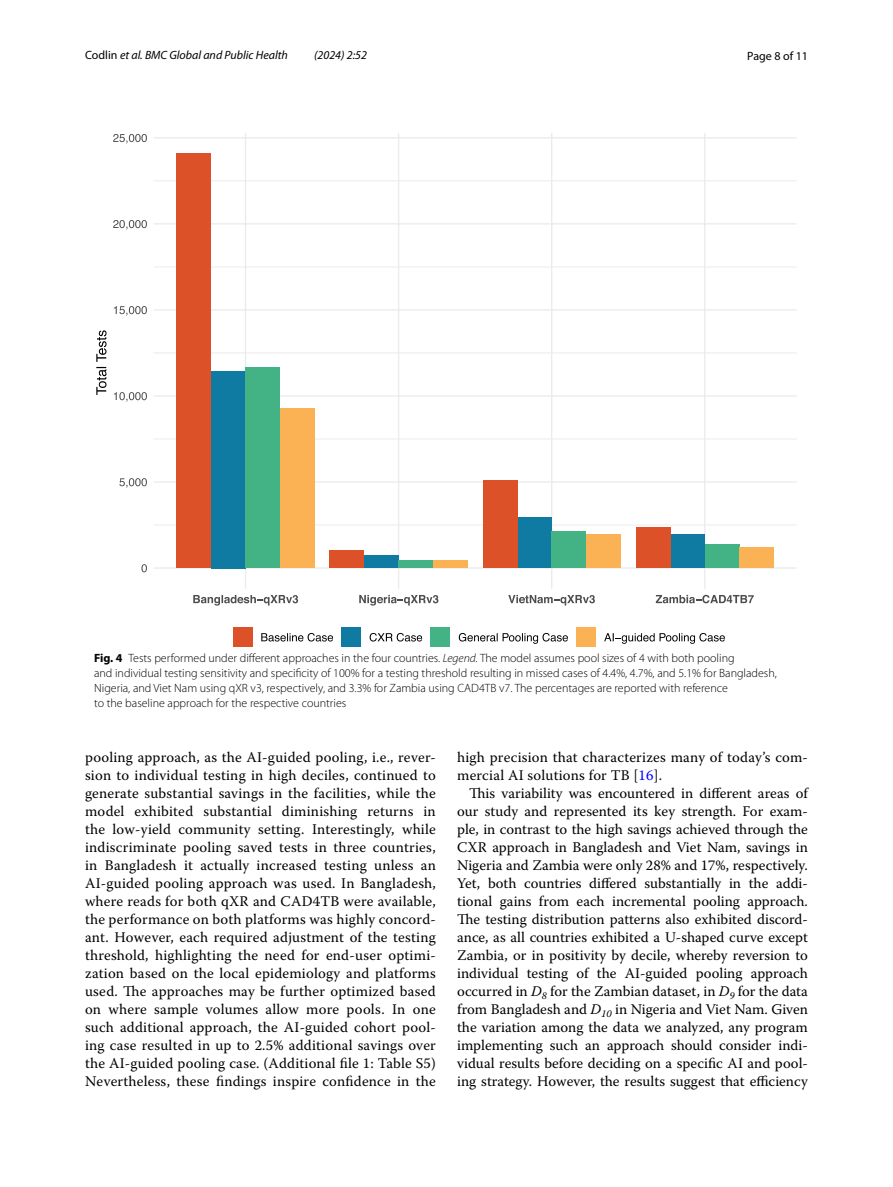
<style>
.page{position:relative;width:893px;height:1187px;background:#fff}
.page>*{position:absolute;margin:0;border:0;box-sizing:border-box;transform-origin:0 0}
.t1{font:14.7px/18px "Warnock Pro";letter-spacing:.015em;color:#000;text-align:justify}
.t2{font:300 12px/15px "Myriad Pro";color:#000}
.t3{font:italic 12px "Myriad Pro";color:#000}
.t4{font:12px "Myriad Pro";color:#000}
.s1{font-style:normal}
.s2{font-weight:700}
.s3{font-style:italic}
.s4{color:#00f}
</style>
<div class="page">
<hr style="left:154px;top:524px;width:643px;height:1px;background:#ebebeb">
<hr style="left:154px;top:438px;width:643px;height:1px;background:#ebebeb">
<hr style="left:154px;top:352px;width:643px;height:1px;background:#ebebeb">
<hr style="left:154px;top:266px;width:643px;height:1px;background:#ebebeb">
<hr style="left:154px;top:180px;width:643px;height:1px;background:#ebebeb">
<hr style="left:154px;top:567px;width:643px;height:1px;background:#ebebeb">
<hr style="left:154px;top:481px;width:643px;height:1px;background:#ebebeb">
<hr style="left:154px;top:395px;width:643px;height:1px;background:#ebebeb">
<hr style="left:154px;top:309px;width:643px;height:1px;background:#ebebeb">
<hr style="left:154px;top:223px;width:643px;height:1px;background:#ebebeb">
<hr style="left:154px;top:137px;width:643px;height:1px;background:#ebebeb">
<hr style="left:245px;top:133px;width:1px;height:455px;background:#ebebeb">
<hr style="left:398px;top:133px;width:1px;height:455px;background:#ebebeb">
<hr style="left:551px;top:133px;width:1px;height:455px;background:#ebebeb">
<hr style="left:704px;top:133px;width:1px;height:455px;background:#ebebeb">
<div style="left:211px;top:371px;width:34px;height:197px;background:#0f7ba2"></div>
<div style="left:364px;top:555px;width:35px;height:13px;background:#0f7ba2"></div>
<div style="left:517px;top:518px;width:35px;height:50px;background:#0f7ba2"></div>
<div style="left:670px;top:534px;width:35px;height:34px;background:#0f7ba2"></div>
<div style="left:245px;top:367px;width:35px;height:201px;background:#43b284"></div>
<div style="left:399px;top:560px;width:34px;height:8px;background:#43b284"></div>
<div style="left:552px;top:531px;width:34px;height:37px;background:#43b284"></div>
<div style="left:705px;top:544px;width:34px;height:24px;background:#43b284"></div>
<div style="left:280px;top:408px;width:34px;height:160px;background:#fab255"></div>
<div style="left:433px;top:560px;width:34px;height:8px;background:#fab255"></div>
<div style="left:586px;top:534px;width:35px;height:34px;background:#fab255"></div>
<div style="left:739px;top:547px;width:35px;height:21px;background:#fab255"></div>
<div style="left:177px;top:154px;width:34px;height:414px;background:#dd5129"></div>
<div style="left:330px;top:550px;width:34px;height:18px;background:#dd5129"></div>
<div style="left:483px;top:480px;width:34px;height:88px;background:#dd5129"></div>
<div style="left:636px;top:527px;width:34px;height:41px;background:#dd5129"></div>
<svg style="left:141px;top:564px;width:6px;height:8px"></svg>
<svg style="left:119px;top:478px;width:28px;height:9px"></svg>
<svg style="left:114px;top:392px;width:33px;height:9px"></svg>
<svg style="left:114px;top:306px;width:33px;height:9px"></svg>
<svg style="left:113px;top:220px;width:34px;height:9px"></svg>
<svg style="left:113px;top:134px;width:34px;height:9px"></svg>
<svg style="left:193px;top:594px;width:561px;height:11px"></svg>
<svg style="left:96px;top:330px;width:11px;height:65px"></svg>
<div style="left:233px;top:627px;width:20px;height:20px;background:#dd5129"></div>
<div style="left:341px;top:627px;width:20px;height:20px;background:#0f7ba2"></div>
<div style="left:430px;top:627px;width:20px;height:20px;background:#43b284"></div>
<div style="left:576px;top:627px;width:20px;height:20px;background:#fab255"></div>
<svg style="left:261px;top:633px;width:464px;height:10px"></svg>
<p class="t3" style="left:85px;top:48px;width:204px"><span class="s1">Codlin</span> et al. BMC Global and Public Health</p>
<p class="t3" style="left:314px;top:48px;width:54px">(2024) 2:52</p>
<p class="t4" style="left:747px;top:48px;width:62px">Page 8 of 11</p>
<p class="t2" style="left:94px;top:651px;width:684px"><span class="s2">Fig. 4</span> Tests performed under different approaches in the four countries. <span class="s3">Legend.</span> The model assumes pool sizes of 4 with both pooling<br>and individual testing sensitivity and specificity of 100% for a testing threshold resulting in missed cases of 4.4%, 4.7%, and 5.1% for Bangladesh, Nigeria, and Viet Nam using qXR v3, respectively, and 3.3% for Zambia using CAD4TB v7. The percentages are reported with reference<br>to the baseline approach for the respective countries</p>
<p class="t1" style="left:85px;top:747px;width:352px">pooling approach, as the AI-guided pooling, i.e., rever&shy;sion to individual testing in high deciles, continued to generate substantial savings in the facilities, while the model exhibited substantial diminishing returns in the low-yield community setting. Interestingly, while indiscriminate pooling saved tests in three countries, in Bangladesh it actually increased testing unless an AI-guided pooling approach was used. In Bangladesh, where reads for both qXR and CAD4TB were available, the performance on both platforms was highly concord&shy;ant. However, each required adjustment of the testing threshold, highlighting the need for end-user optimi&shy;zation based on the local epidemiology and platforms used. The approaches may be further optimized based on where sample volumes allow more pools. In one such additional approach, the AI-guided cohort pool&shy;ing case resulted in up to 2.5% additional savings over the AI-guided pooling case. (Additional file 1: Table S5)<br>Nevertheless, these findings inspire confidence in the</p>
<p class="t1" style="left:457px;top:747px;width:352px">high precision that characterizes many of today’s com&shy;mercial AI solutions for TB [<span class="s4">16</span>].</p>
<p class="t1" style="left:457px;top:783px;width:352px;text-indent:12px">This variability was encountered in different areas of our study and represented its key strength. For exam&shy;ple, in contrast to the high savings achieved through the CXR approach in Bangladesh and Viet Nam, savings in Nigeria and Zambia were only 28% and 17%, respectively.<br>Yet, both countries differed substantially in the addi&shy;tional gains from each incremental pooling approach.<br>The testing distribution patterns also exhibited discord&shy;ance, as all countries exhibited a U-shaped curve except Zambia, or in positivity by decile, whereby reversion to individual testing of the AI-guided pooling approach occurred in <span class="s3">D</span><sub>8</sub> for the Zambian dataset, in <span class="s3">D</span><sub>9</sub> for the data from Bangladesh and <span class="s3">D</span><sub>10</sub> in Nigeria and Viet Nam. Given the variation among the data we analyzed, any program implementing such an approach should consider indi&shy;vidual results before deciding on a specific AI and pool&shy;ing strategy. However, the results suggest that efficiency</p>
</div>
